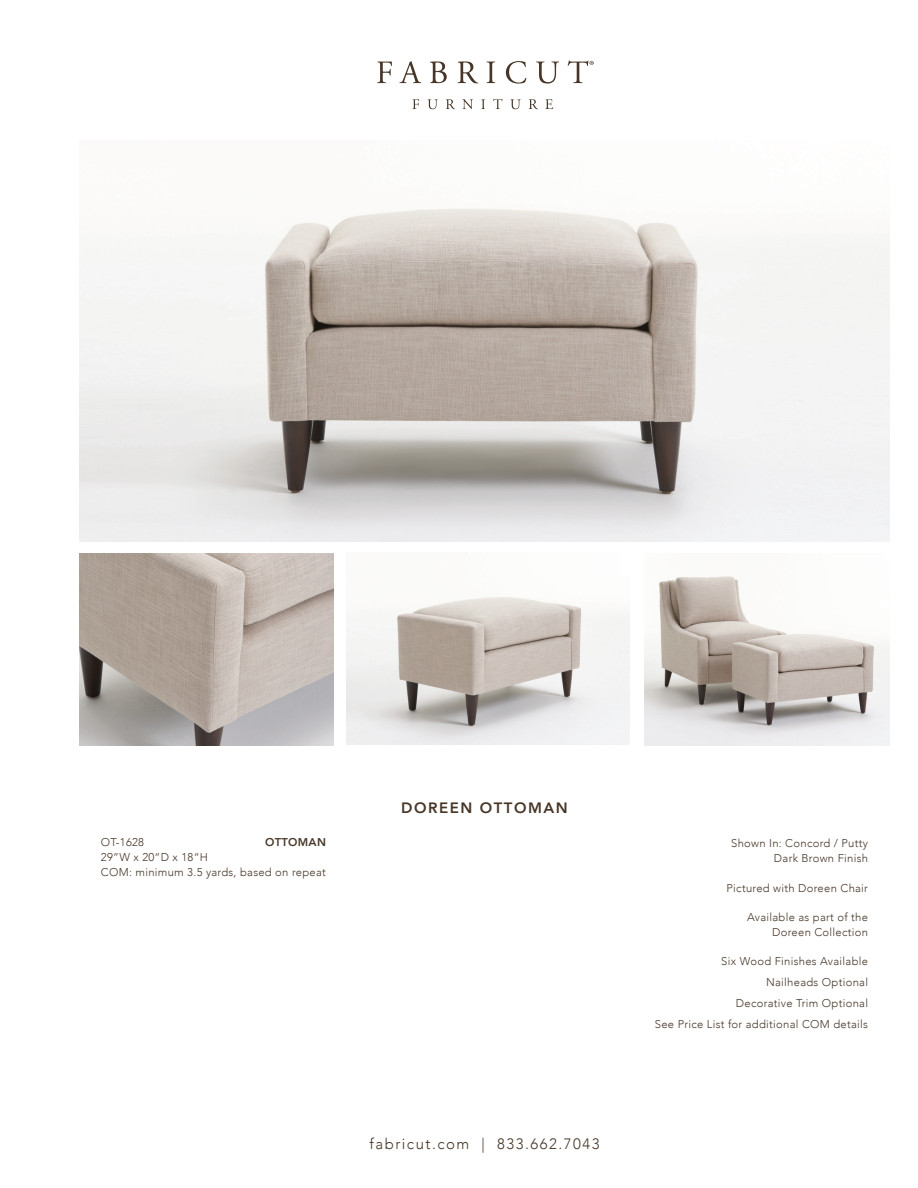
<style>
.page{position:relative;width:918px;height:1188px;background:#fff}
.page>*{position:absolute;margin:0;border:0;box-sizing:border-box;transform-origin:0 0}
.t1{font:300 15px "Avenir";letter-spacing:.1em;color:#473627}
.t2{font:800 15px "Avenir";letter-spacing:.1em;color:#473627}
.t3{font:300 11.25px/15px "Avenir";letter-spacing:.025em;color:#473627;text-align:right}
.t4{font:800 11.25px "Avenir";letter-spacing:.025em;color:#473627}
</style>
<div class="page">
<svg style="left:412px;top:99px;width:7px;height:10px"></svg>
<svg style="left:428px;top:99px;width:10px;height:10px"></svg>
<svg style="left:446px;top:99px;width:9px;height:10px"></svg>
<svg style="left:462px;top:99px;width:11px;height:10px"></svg>
<svg style="left:481px;top:99px;width:4px;height:10px"></svg>
<svg style="left:493px;top:99px;width:9px;height:10px"></svg>
<svg style="left:510px;top:99px;width:11px;height:10px"></svg>
<svg style="left:529px;top:99px;width:9px;height:10px"></svg>
<svg style="left:545px;top:99px;width:8px;height:10px"></svg>
<svg style="left:377px;top:61px;width:15px;height:22px"></svg>
<svg style="left:399px;top:61px;width:22px;height:22px"></svg>
<svg style="left:430px;top:61px;width:17px;height:22px"></svg>
<svg style="left:458px;top:61px;width:20px;height:22px"></svg>
<svg style="left:487px;top:61px;width:8px;height:22px"></svg>
<svg style="left:506px;top:61px;width:20px;height:23px"></svg>
<svg style="left:536px;top:61px;width:23px;height:23px"></svg>
<svg style="left:568px;top:60px;width:26px;height:23px"></svg>
<img style="left:80px;top:208px;width:810px;height:334px">
<img style="left:346px;top:597px;width:284px;height:148px">
<img style="left:644px;top:576px;width:246px;height:169px">
<img style="left:80px;top:553px;width:253px;height:192px">
<p class="t3" style="left:101px;top:834px;width:45px">OT-1628</p>
<p class="t4" style="left:265px;top:833px;width:62px">OTTOMAN</p>
<p class="t3" style="left:101px;top:849px;width:226px;text-align:left">29”W x 20“D x 18“H<br>COM: minimum 3.5 yards, based on repeat</p>
<h1 class="t2" style="left:401px;top:796px;width:168px">DOREEN OTTOMAN</h1>
<h1 class="t1" style="left:369px;top:1135px;width:232px">fabricut.com | 833.662.7043</h1>
<p class="t3" style="left:731px;top:836px;width:138px">Shown In: Concord / Putty<br>Dark Brown Finish</p>
<p class="t3" style="left:727px;top:881px;width:143px">Pictured with Doreen Chair</p>
<p class="t3" style="left:747px;top:909px;width:122px">Available as part of the<br>Doreen Collection</p>
<p class="t3" style="left:655px;top:951px;width:215px;line-height:21px">Six Wood Finishes Available<br>Nailheads Optional<br>Decorative Trim Optional<br>See Price List for additional COM details</p>
</div>
